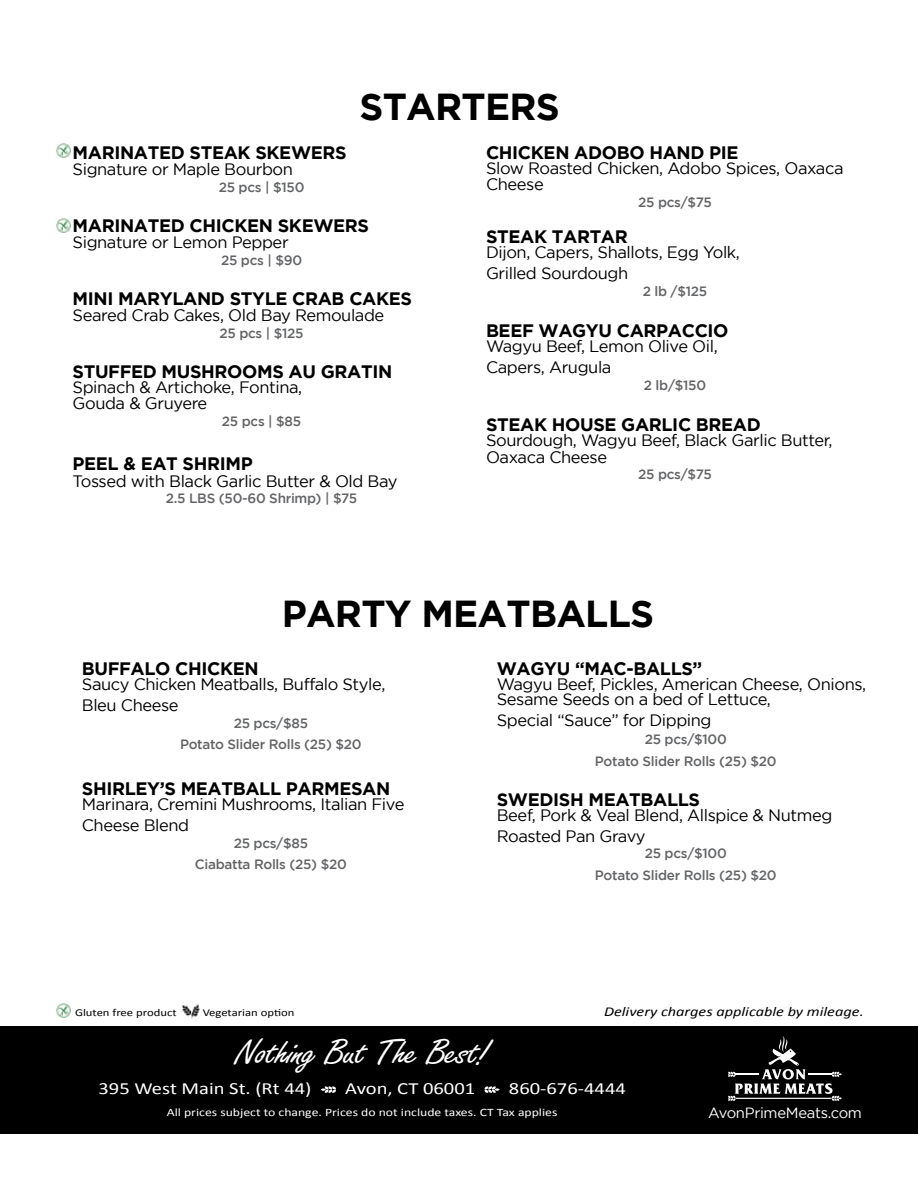
<style>
.page{position:relative;width:918px;height:1188px;background:#fff}
.page>*{position:absolute;margin:0;border:0;box-sizing:border-box;transform-origin:0 0}
.t1{font:700 37.5px "Gotham";letter-spacing:-.02em;color:#000}
.t2{font:37.5px "Freestyle Script";letter-spacing:-.03em;color:#fff;scale:1.21 1}
.t3{font:700 18px "Gotham";letter-spacing:-.02em;color:#000}
.t4{font:17.1px "Calibri";color:#fff;scale:1.21 1}
.t5{font:16.5px/21px "Gotham";letter-spacing:-.025em;color:#000}
.t6{font:14.85px "Gotham";letter-spacing:-.02em;color:#fff}
.t7{font:500 13.5px/21.5px "Gotham";letter-spacing:-.02em;color:#636466;text-align:center}
.t8{font:italic 13.5px "Calibri";color:#000;scale:1.21 1}
.t9{font:11.4px "Calibri";color:#fff;scale:1.21 1}
.t10{font:10.5px "Calibri";color:#000;scale:1.21 1}
</style>
<div class="page">
<div style="left:0;top:1026px;width:918px;height:108px;background:#000"></div>
<svg style="left:321px;top:1086px;width:15px;height:7px"></svg>
<svg style="left:484px;top:1086px;width:16px;height:7px"></svg>
<svg style="left:728px;top:1036px;width:114px;height:65px"></svg>
<img style="left:56px;top:1003px;width:15px;height:15px">
<img style="left:182px;top:1004px;width:18px;height:15px">
<img style="left:56px;top:143px;width:15px;height:15px">
<img style="left:56px;top:218px;width:15px;height:15px">
<h1 class="t1" style="left:359px;top:86px;width:202px">STARTERS</h1>
<p class="t3" style="left:73px;top:142px;width:276px">MARINATED STEAK SKEWERS</p>
<p class="t5" style="left:73px;top:159px;width:222px">Signature or Maple Bourbon</p>
<p class="t7" style="left:219px;top:176px;width:87px">25 pcs | $150</p>
<p class="t3" style="left:73px;top:215px;width:298px">MARINATED CHICKEN SKEWERS</p>
<p class="t5" style="left:73px;top:232px;width:218px">Signature or Lemon Pepper</p>
<p class="t7" style="left:221px;top:249px;width:83px">25 pcs | $90</p>
<p class="t3" style="left:73px;top:288px;width:341px">MINI MARYLAND STYLE CRAB CAKES</p>
<p class="t5" style="left:73px;top:305px;width:313px">Seared Crab Cakes, Old Bay Remoulade</p>
<p class="t7" style="left:219px;top:322px;width:86px">25 pcs | $125</p>
<p class="t3" style="left:73px;top:361px;width:321px">STUFFED MUSHROOMS AU GRATIN</p>
<p class="t5" style="left:73px;top:378px;width:231px;line-height:16.5px">Spinach &amp; Artichoke, Fontina,<br>Gouda &amp; Gruyere</p>
<p class="t7" style="left:222px;top:410px;width:81px">25 pcs | $85</p>
<p class="t3" style="left:73px;top:454px;width:182px">PEEL &amp; EAT SHRIMP</p>
<p class="t5" style="left:73px;top:470px;width:327px">Tossed with Black Garlic Butter &amp; Old Bay</p>
<p class="t7" style="left:166px;top:488px;width:193px">2.5 LBS (50-60 Shrimp) | $75</p>
<p class="t3" style="left:486px;top:142px;width:254px">CHICKEN ADOBO HAND PIE</p>
<p class="t5" style="left:486px;top:159px;width:359px;line-height:16.5px">Slow Roasted Chicken, Adobo Spices, Oaxaca<br>Cheese</p>
<p class="t7" style="left:638px;top:191px;width:75px">25 pcs/$75</p>
<p class="t3" style="left:486px;top:226px;width:143px">STEAK TARTAR</p>
<p class="t5" style="left:486px;top:242px;width:255px">Dijon, Capers, Shallots, Egg Yolk,<br>Grilled Sourdough</p>
<p class="t7" style="left:643px;top:280px;width:66px">2 lb /$125</p>
<p class="t3" style="left:486px;top:321px;width:244px">BEEF WAGYU CARPACCIO</p>
<p class="t5" style="left:486px;top:336px;width:233px">Wagyu Beef, Lemon Olive Oil,<br>Capers, Arugula</p>
<p class="t7" style="left:644px;top:374px;width:64px">2 lb/$150</p>
<p class="t3" style="left:486px;top:415px;width:276px">STEAK HOUSE GARLIC BREAD</p>
<p class="t5" style="left:486px;top:432px;width:348px;line-height:16.5px">Sourdough, Wagyu Beef, Black Garlic Butter,<br>Oaxaca Cheese</p>
<p class="t7" style="left:638px;top:464px;width:75px">25 pcs/$75</p>
<h1 class="t1" style="left:282px;top:592px;width:374px">PARTY MEATBALLS</h1>
<p class="t3" style="left:82px;top:658px;width:178px">BUFFALO CHICKEN</p>
<p class="t5" style="left:82px;top:673px;width:305px">Saucy Chicken Meatballs, Buffalo Style,<br>Bleu Cheese</p>
<p class="t7" style="left:180px;top:712px;width:183px">25 pcs/$85<br>Potato Slider Rolls (25) $20</p>
<p class="t3" style="left:82px;top:778px;width:310px">SHIRLEY’S MEATBALL PARMESAN</p>
<p class="t5" style="left:82px;top:793px;width:324px">Marinara, Cremini Mushrooms, Italian Five<br>Cheese Blend</p>
<p class="t7" style="left:195px;top:832px;width:154px">25 pcs/$85<br>Ciabatta Rolls (25) $20</p>
<p class="t3" style="left:497px;top:658px;width:207px">WAGYU “MAC-BALLS”</p>
<p class="t5" style="left:497px;top:676px;width:371px;line-height:15px">Wagyu Beef, Pickles, American Cheese, Onions,<br>Sesame Seeds on a bed of Lettuce,</p>
<p class="t5" style="left:497px;top:709px;width:216px">Special “Sauce” for Dipping</p>
<p class="t7" style="left:595px;top:728px;width:183px">25 pcs/$100<br>Potato Slider Rolls (25) $20</p>
<p class="t3" style="left:497px;top:789px;width:205px">SWEDISH MEATBALLS</p>
<p class="t5" style="left:497px;top:804px;width:337px">Beef, Pork &amp; Veal Blend, Allspice &amp; Nutmeg<br>Roasted Pan Gravy</p>
<p class="t7" style="left:595px;top:842px;width:183px">25 pcs/$100<br>Potato Slider Rolls (25) $20</p>
<p class="t10" style="left:75px;top:1005px;width:85px">Gluten free product</p>
<p class="t10" style="left:203px;top:1005px;width:77px">Vegetarian option</p>
<p class="t8" style="left:604px;top:1002px;width:216px">Delivery charges applicable by mileage.</p>
<h1 class="t2" style="left:235px;top:1032px;width:211px">Nothing But The Best!</h1>
<p class="t4" style="left:98px;top:1077px;width:178px">395 West Main St. (Rt 44)</p>
<p class="t4" style="left:345px;top:1077px;width:109px">Avon, CT 06001</p>
<p class="t4" style="left:509px;top:1077px;width:98px">860-676-4444</p>
<p class="t9" style="left:167px;top:1104px;width:324px">All prices subject to change. Prices do not include taxes. CT Tax applies</p>
<p class="t6" style="left:708px;top:1104px;width:155px">AvonPrimeMeats.com</p>
</div>
